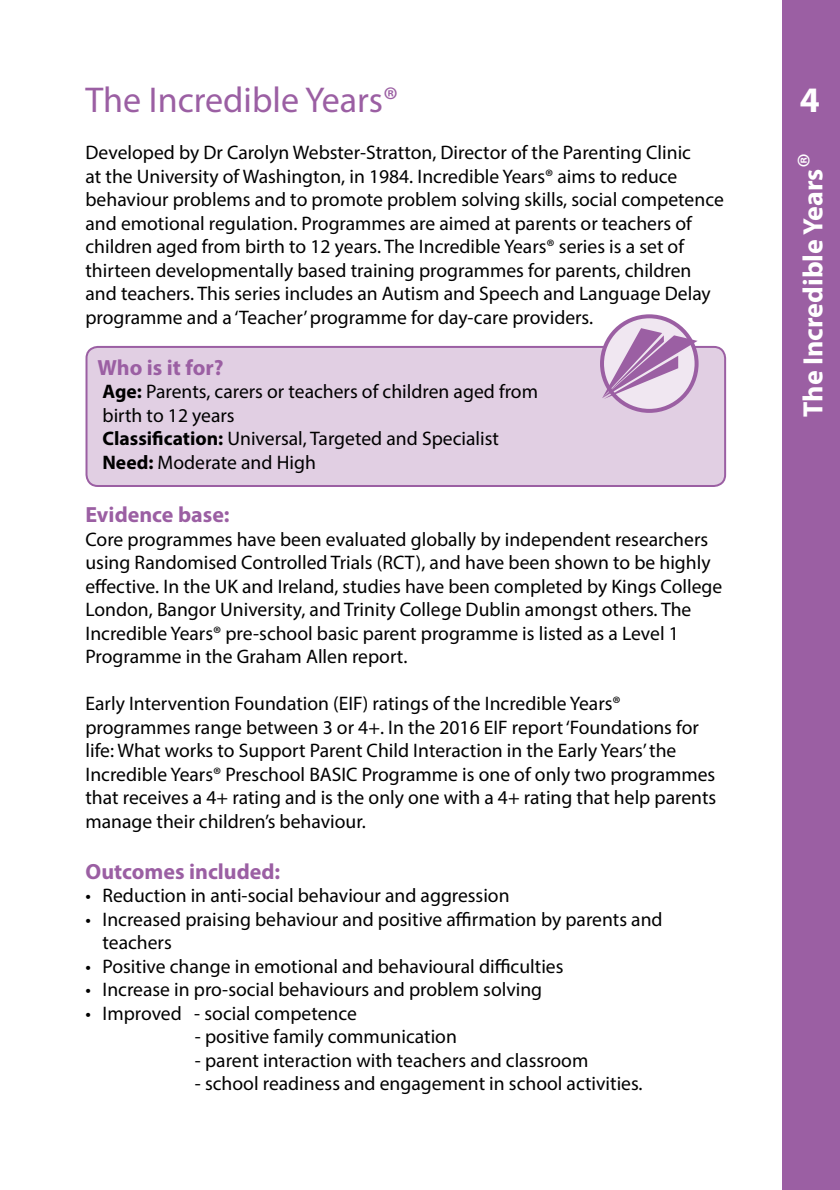
<style>
.page{position:relative;width:840px;height:1190px;background:#fff}
.page>*{position:absolute;margin:0;border:0;box-sizing:border-box;transform-origin:0 0}
.t1{font:36px "Myriad Pro";color:#9b5fa3}
.t2{font:700 36px "Myriad Pro";color:#fff}
.t3{font:700 28px "Myriad Pro";color:#fff}
.t4{font:700 22px "Myriad Pro";color:#9b5fa3}
.t5{font:19.6px/23.6px "Myriad Pro";color:#000}
.s1{font-weight:700}
.s2{font-weight:400;font-size:36px}
</style>
<div class="page">
<div style="left:87px;top:347px;width:638px;height:139px;background:#e1cfe3;border-radius:11px"></div>
<div style="left:86px;top:346px;width:640px;height:141px;border:2px solid #9b5fa3;border-radius:11px"></div>
<svg style="left:602px;top:316px;width:95px;height:95px"></svg>
<div style="left:600px;top:314px;width:99px;height:99px;border:4px solid #9b5fa3;border-radius:50%"></div>
<svg style="left:602px;top:328px;width:96px;height:71px;background:#caabce"></svg>
<div style="left:783px;top:0;width:57px;height:1190px;background:#9b5fa3"></div>
<h1 class="t1" style="left:86px;top:77px;width:314px">The Incredible Years®</h1>
<p class="t5" style="left:86px;top:141px;width:640px">Developed by Dr Carolyn Webster-Stratton, Director of the Parenting Clinic<br>at the University of Washington, in 1984. Incredible Years® aims to reduce behaviour problems and to promote problem solving skills, social competence and emotional regulation. Programmes are aimed at parents or teachers of children aged from birth to 12 years. The Incredible Years® series is a set of thirteen developmentally based training programmes for parents, children and teachers. This series includes an Autism and Speech and Language Delay programme and a ‘Teacher’ programme for day-care providers.</p>
<p class="t4" style="left:98px;top:353px;width:128px">Who is it for?</p>
<p class="t5" style="left:103px;top:380px;width:437px"><span class="s1">Age:</span> Parents, carers or teachers of children aged from birth to 12 years<br><span class="s1">Classification:</span> Universal, Targeted and Specialist <span class="s1">Need:</span> Moderate and High</p>
<p class="t4" style="left:86px;top:500px;width:146px">Evidence base:</p>
<p class="t5" style="left:86px;top:527px;width:638px">Core programmes have been evaluated globally by independent researchers using Randomised Controlled Trials (RCT), and have been shown to be highly effective. In the UK and Ireland, studies have been completed by Kings College London, Bangor University, and Trinity College Dublin amongst others. The Incredible Years® pre-school basic parent programme is listed as a Level 1<br>Programme in the Graham Allen report.</p>
<p class="t5" style="left:86px;top:692px;width:632px">Early Intervention Foundation (EIF) ratings of the Incredible Years® programmes range between 3 or 4+. In the 2016 EIF report ‘Foundations for life: What works to Support Parent Child Interaction in the Early Years’ the Incredible Years® Preschool BASIC Programme is one of only two programmes that receives a 4+ rating and is the only one with a 4+ rating that help parents manage their children’s behaviour.</p>
<p class="t4" style="left:86px;top:857px;width:196px">Outcomes included:</p>
<p class="t5" style="left:86px;top:884px;width:426px">• Reduction in anti-social behaviour and aggression</p>
<p class="t5" style="left:103px;top:907px;width:562px;text-indent:-17px">• Increased praising behaviour and positive affirmation by parents and teachers</p>
<p class="t5" style="left:86px;top:954px;width:480px">• Positive change in emotional and behavioural difficulties</p>
<p class="t5" style="left:86px;top:978px;width:458px">• Increase in pro-social behaviours and problem solving</p>
<p class="t5" style="left:86px;top:1001px;width:273px">• Improved - social competence</p>
<p class="t5" style="left:195px;top:1025px;width:264px">- positive family communication</p>
<p class="t5" style="left:195px;top:1048px;width:395px">- parent interaction with teachers and classroom</p>
<p class="t5" style="left:195px;top:1072px;width:449px">- school readiness and engagement in school activities.</p>
<h1 class="t2" style="left:800px;top:76px;width:21px">4</h1>
<h2 class="t3" style="left:795px;top:417px;width:265px;rotate:-90deg">The Incredible Years<span class="s2">®</span></h2>
</div>
